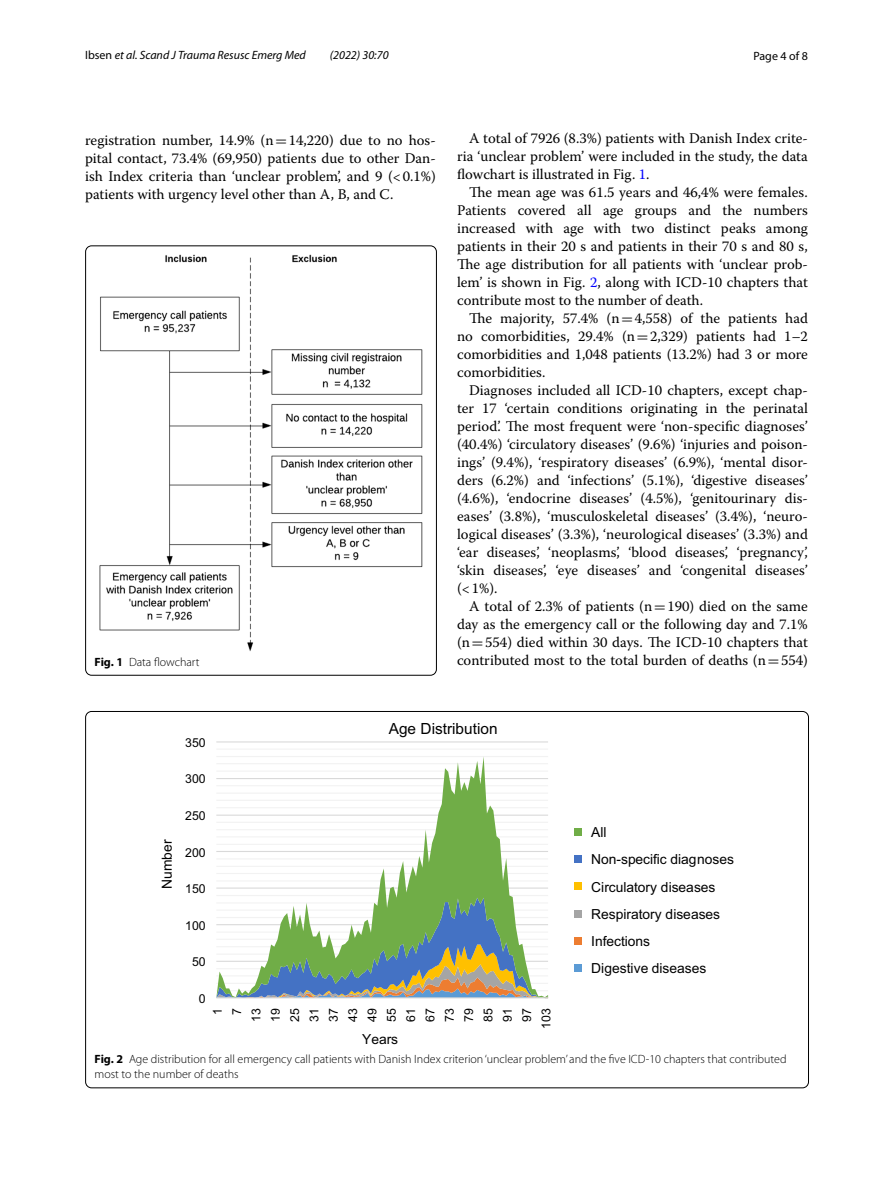
<style>
.page{position:relative;width:893px;height:1187px;background:#fff}
.page>*{position:absolute;margin:0;border:0;box-sizing:border-box;transform-origin:0 0}
.t1{font:15.45px "Arial";color:#000}
.t2{font:14.7px/18px "Warnock Pro";color:#000;text-align:justify}
.t3{font:13.8px/27.3px "Arial";color:#000}
.t4{font:12.3px/19.4px "Arial";color:#000;text-align:right}
.t5{font:300 12px/15px "Myriad Pro";color:#000}
.t6{font:italic 12px "Myriad Pro";color:#000}
.t7{font:12px "Myriad Pro";color:#000}
.s1{font-style:normal}
.s2{font-family:"MTSY"}
.s3{color:#00f}
.s4{font-weight:700}
</style>
<div class="page">
<img style="left:99px;top:255px;width:324px;height:396px">
<div style="left:85px;top:246px;width:352px;height:429px;border:1px solid #000;border-radius:6px"></div>
<hr style="left:216px;top:748px;width:332px;height:1px;background:#f2f2f2">
<hr style="left:216px;top:741px;width:332px;height:1px;background:#d9d9d9">
<svg style="left:216px;top:756px;width:332px;height:241px"></svg>
<hr style="left:216px;top:997px;width:332px;height:1px;background:#d9d9d9">
<div style="left:574px;top:828px;width:8px;height:7px;background:#70ad47"></div>
<div style="left:574px;top:855px;width:8px;height:8px;background:#4472c4"></div>
<div style="left:574px;top:882px;width:8px;height:8px;background:#ffc000"></div>
<div style="left:574px;top:909px;width:8px;height:8px;background:#a5a5a5"></div>
<div style="left:574px;top:937px;width:8px;height:7px;background:#ed7d31"></div>
<div style="left:574px;top:964px;width:8px;height:7px;background:#5b9bd5"></div>
<p class="t6" style="left:85px;top:48px;width:222px"><span class="s1">Ibsen</span> et al. Scand J Trauma Resusc Emerg Med</p>
<p class="t6" style="left:330px;top:48px;width:60px">(2022) 30:70</p>
<p class="t7" style="left:753px;top:48px;width:56px">Page 4 of 8</p>
<p class="t2" style="left:85px;top:131px;width:352px">registration number, 14.9% (n<span class="s2">=</span>14,220) due to no hos&shy;pital contact, 73.4% (69,950) patients due to other Dan&shy;ish Index criteria than ‘unclear problem’, and 9 (&lt;0.1%) patients with urgency level other than A, B, and C.</p>
<p class="t2" style="left:457px;top:128px;width:352px;text-indent:12px">A total of 7926 (8.3%) patients with Danish Index crite&shy;ria ‘unclear problem’ were included in the study, the data flowchart is illustrated in Fig. <span class="s3">1</span>.</p>
<p class="t2" style="left:457px;top:182px;width:352px;text-indent:12px">The mean age was 61.5 years and 46,4% were females.<br>Patients covered all age groups and the numbers increased with age with two distinct peaks among patients in their 20 s and patients in their 70 s and 80 s, The age distribution for all patients with ‘unclear prob&shy;lem’ is shown in Fig. <span class="s3">2</span>, along with ICD-10 chapters that contribute most to the number of death.</p>
<p class="t2" style="left:457px;top:308px;width:352px;text-indent:12px">The majority, 57.4% (n<span class="s2">=</span>4,558) of the patients had no comorbidities, 29.4% (n<span class="s2">=</span>2,329) patients had 1–2 comorbidities and 1,048 patients (13.2%) had 3 or more comorbidities.</p>
<p class="t2" style="left:457px;top:380px;width:352px;text-indent:12px">Diagnoses included all ICD-10 chapters, except chap&shy;ter 17 ‘certain conditions originating in the perinatal period’. The most frequent were ‘non-specific diagnoses’ (40.4%) ‘circulatory diseases’ (9.6%) ‘injuries and poison&shy;ings’ (9.4%), ‘respiratory diseases’ (6.9%), ‘mental disor&shy;ders (6.2%) and ‘infections’ (5.1%), ‘digestive diseases’ (4.6%), ‘endocrine diseases’ (4.5%), ‘genitourinary dis&shy;eases’ (3.8%), ‘musculoskeletal diseases’ (3.4%), ‘neuro&shy;logical diseases’ (3.3%), ‘neurological diseases’ (3.3%) and ‘ear diseases’, ‘neoplasms’, ‘blood diseases’, ‘pregnancy’, ‘skin diseases’, ‘eye diseases’ and ‘congenital diseases’ (&lt;1%).</p>
<p class="t2" style="left:457px;top:596px;width:352px;text-indent:12px">A total of 2.3% of patients (n<span class="s2">=</span>190) died on the same day as the emergency call or the following day and 7.1% (n<span class="s2">=</span>554) died within 30 days. The ICD-10 chapters that</p>
<p class="t5" style="left:95px;top:655px;width:106px"><span class="s4">Fig. 1</span> Data flowchart</p>
<p class="t2" style="left:457px;top:650px;width:352px">contributed most to the total burden of deaths (n<span class="s2">=</span>554)</p>
<p class="t3" style="left:154px;top:888px;width:51px;rotate:-90deg">Number</p>
<p class="t4" style="left:185px;top:733px;width:22px">350</p>
<p class="t4" style="left:185px;top:769px;width:22px">300</p>
<p class="t4" style="left:185px;top:806px;width:22px">250</p>
<p class="t4" style="left:185px;top:842px;width:22px">200</p>
<p class="t4" style="left:185px;top:879px;width:22px">150</p>
<p class="t4" style="left:185px;top:915px;width:22px">100</p>
<p class="t4" style="left:192px;top:952px;width:15px">50</p>
<p class="t4" style="left:199px;top:989px;width:8px">0</p>
<p class="t1" style="left:389px;top:718px;width:110px">Age Distribution</p>
<p class="t4" style="left:208px;top:1028px;width:22px;rotate:-90deg">1<br>7<br>13<br>19<br>25<br>31<br>37<br>43<br>49<br>55<br>61<br>67<br>73<br>79<br>85<br>91<br>97<br>103</p>
<p class="t3" style="left:362px;top:1025px;width:37px">Years</p>
<p class="t3" style="left:591px;top:818px;width:144px">All<br>Non-specific diagnoses<br>Circulatory diseases<br>Respiratory diseases<br>Infections<br>Digestive diseases</p>
<p class="t5" style="left:95px;top:1051px;width:693px"><span class="s4">Fig. 2</span> Age distribution for all emergency call patients with Danish Index criterion ‘unclear problem’ and the five ICD-10 chapters that contributed most to the number of deaths</p>
</div>
